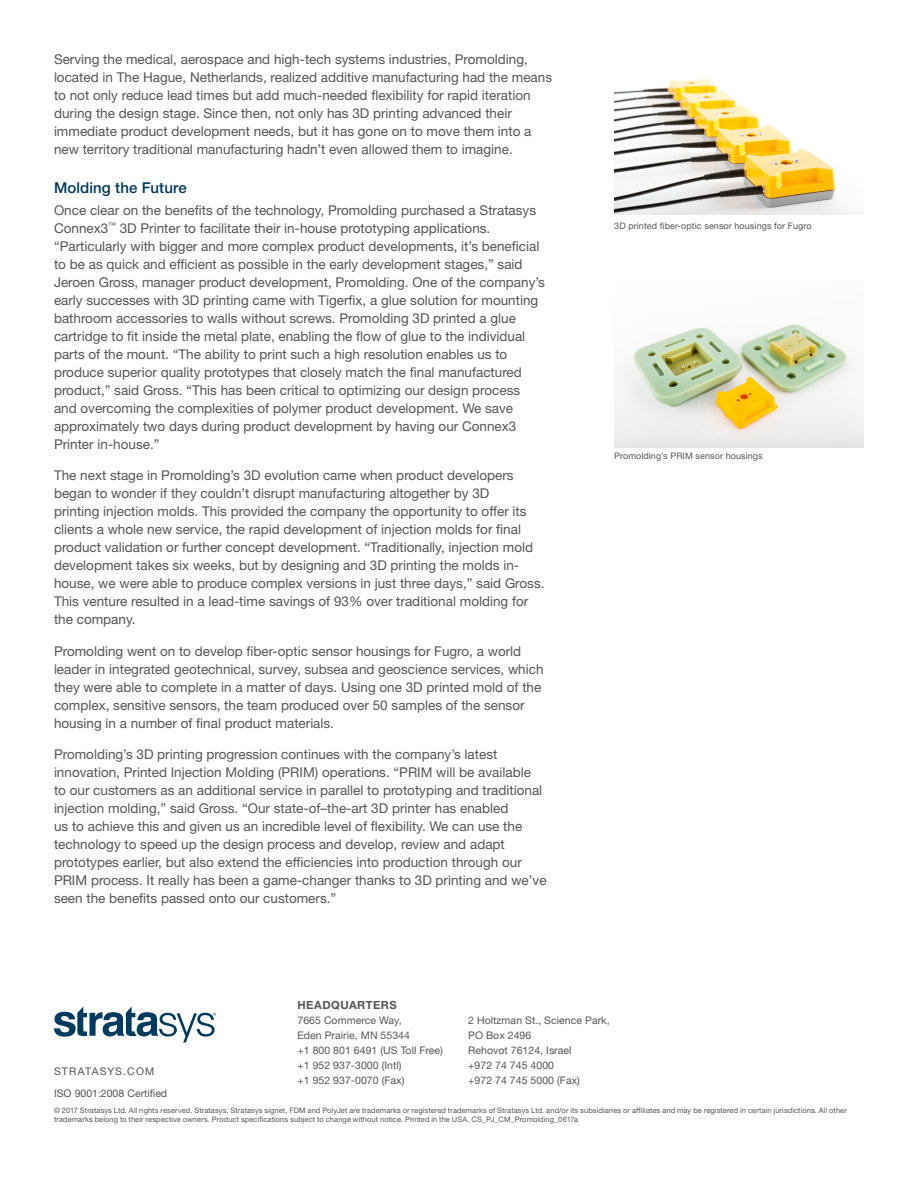
<style>
.page{position:relative;width:918px;height:1188px;background:#fff}
.page>*{position:absolute;margin:0;border:0;box-sizing:border-box;transform-origin:0 0}
.CONT_-_Para_Subhead{font:500 15px "Helvetica Neue LT Std";letter-spacing:.005em;color:#003a5d}
.CONT_-_Body{font:13.5px/18px "Helvetica Neue LT Std";color:#54555a}
.t1{font:700 11.25px "Helvetica Neue LT Std";letter-spacing:.04em;color:#54555a}
.t2{font:10.5px/15px "Helvetica Neue LT Std";letter-spacing:.005em;color:#54555a}
.t3{font:10.5px "Helvetica Neue LT Std";letter-spacing:.11em;color:#54555a}
.CONT_-_Image_Caption{font:9px "Helvetica Neue LT Std";letter-spacing:.01em;color:#54555a}
.t4{font:7.5px/9px "Helvetica Neue LT Std";letter-spacing:.01em;color:#54555a}
</style>
<div class="page">
<svg style="left:54px;top:1007px;width:162px;height:35px"></svg>
<img style="left:614px;top:78px;width:250px;height:137px">
<img style="left:614px;top:324px;width:250px;height:123px">
<p class="CONT_-_Body" style="left:54px;top:50px;width:500px">Serving the medical, aerospace and high-tech systems industries, Promolding, located in The Hague, Netherlands, realized additive manufacturing had the means to not only reduce lead times but add much-needed flexibility for rapid iteration during the design stage. Since then, not only has 3D printing advanced their immediate product development needs, but it has gone on to move them into a new territory traditional manufacturing hadn’t even allowed them to imagine.</p>
<p class="CONT_-_Para_Subhead" style="left:54px;top:179px;width:134px">Molding the Future</p>
<p class="CONT_-_Body" style="left:54px;top:201px;width:492px">Once clear on the benefits of the technology, Promolding purchased a Stratasys Connex3<sup>™</sup> 3D Printer to facilitate their in-house prototyping applications. “Particularly with bigger and more complex product developments, it’s beneficial to be as quick and efficient as possible in the early development stages,” said Jeroen Gross, manager product development, Promolding. One of the company’s early successes with 3D printing came with Tigerfix, a glue solution for mounting bathroom accessories to walls without screws. Promolding 3D printed a glue cartridge to fit inside the metal plate, enabling the flow of glue to the individual parts of the mount. “The ability to print such a high resolution enables us to produce superior quality prototypes that closely match the final manufactured product,” said Gross. “This has been critical to optimizing our design process and overcoming the complexities of polymer product development. We save approximately two days during product development by having our Connex3<br>Printer in-house.”</p>
<p class="CONT_-_Body" style="left:54px;top:466px;width:492px">The next stage in Promolding’s 3D evolution came when product developers began to wonder if they couldn’t disrupt manufacturing altogether by 3D<br>printing injection molds. This provided the company the opportunity to offer its clients a whole new service, the rapid development of injection molds for final product validation or further concept development. “Traditionally, injection mold development takes six weeks, but by designing and 3D printing the molds in&shy;house, we were able to produce complex versions in just three days,” said Gross.<br>This venture resulted in a lead-time savings of 93% over traditional molding for the company.</p>
<p class="CONT_-_Body" style="left:54px;top:642px;width:491px">Promolding went on to develop fiber-optic sensor housings for Fugro, a world leader in integrated geotechnical, survey, subsea and geoscience services, which they were able to complete in a matter of days. Using one 3D printed mold of the complex, sensitive sensors, the team produced over 50 samples of the sensor housing in a number of final product materials.</p>
<p class="CONT_-_Body" style="left:54px;top:745px;width:494px">Promolding’s 3D printing progression continues with the company’s latest innovation, Printed Injection Molding (PRIM) operations. “PRIM will be available<br>to our customers as an additional service in parallel to prototyping and traditional injection molding,” said Gross. “Our state-of–the-art 3D printer has enabled<br>us to achieve this and given us an incredible level of flexibility. We can use the technology to speed up the design process and develop, review and adapt prototypes earlier, but also extend the efficiencies into production through our PRIM process. It really has been a game-changer thanks to 3D printing and we’ve seen the benefits passed onto our customers.”</p>
<p class="CONT_-_Image_Caption" style="left:614px;top:221px;width:199px">3D printed fiber-optic sensor housings for Fugro</p>
<p class="CONT_-_Image_Caption" style="left:614px;top:451px;width:150px">Promolding’s PRIM sensor housings</p>
<p class="t3" style="left:54px;top:1065px;width:102px">STRATASYS.COM</p>
<p class="t1" style="left:297px;top:998px;width:101px">HEADQUARTERS</p>
<p class="t2" style="left:297px;top:1012px;width:147px">7665 Commerce Way,<br>Eden Prairie, MN 55344<br>+1 800 801 6491 (US Toll Free) +1 952 937-3000 (Intl)<br>+1 952 937-0070 (Fax)</p>
<p class="t2" style="left:468px;top:1012px;width:143px">2 Holtzman St., Science Park,<br>PO Box 2496<br>Rehovot 76124, Israel<br>+972 74 745 4000<br>+972 74 745 5000 (Fax)</p>
<p class="t2" style="left:54px;top:1086px;width:115px">ISO 9001:2008 Certified</p>
<p class="t4" style="left:54px;top:1106px;width:794px">© 2017 Stratasys Ltd. All rights reserved. Stratasys, Stratasys signet, FDM and PolyJet are trademarks or registered trademarks of Stratasys Ltd. and/or its subsidiaries or affiliates and may be registered in certain jurisdictions. All other trademarks belong to their respective owners. Product specifications subject to change without notice. Printed in the USA. CS_PJ_CM_Promolding_0617a</p>
</div>
